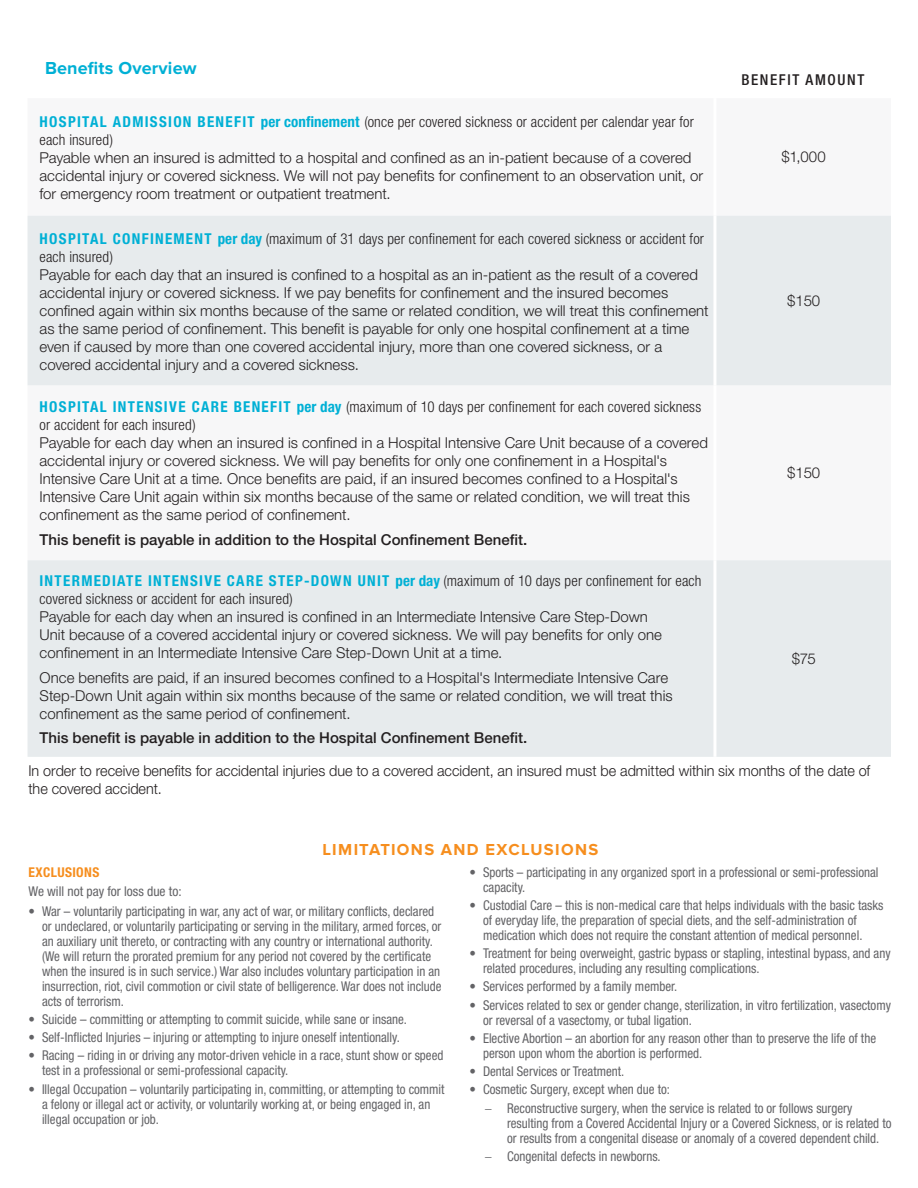
<style>
.page{position:relative;width:918px;height:1188px;background:#fff}
.page>*{position:absolute;margin:0;border:0;box-sizing:border-box;transform-origin:0 0}
.t1{font:700 18px "Proxima Nova";letter-spacing:.01em;color:#00b0d5}
.t2{font:700 16.5px "Proxima Nova";letter-spacing:.08em;color:#f68e1e}
.t3{font:300 15px/18px "Helvetica Neue CELT";color:#231f20}
.t4{font:300 condensed 15px/18px "Helvetica Neue LTCE";letter-spacing:.01em;color:#231f20}
.t5{font:300 15px/18px "Helvetica Neue CELT";color:#231f20;scale:.96 1}
.t6{font:500 15px "Helvetica Neue CELT";color:#231f20}
.t7{font:500 condensed 15px "Helvetica Neue LTCE";letter-spacing:.105em;color:#231f20}
.t8{font:condensed 13.5px/15px "Helvetica Neue LTCE";color:#636366;scale:.96 1}
.t9{font:condensed 13.5px "Helvetica Neue LTCE";color:#636366}
.t10{font:700 condensed 13.5px "Helvetica Neue LTCE";letter-spacing:.03em;color:#f68e1e}
.s1{font-weight:700;color:#00b0d5}
.s2{font-family:"Helvetica Neue CELT";font-weight:300;font-stretch:normal}
</style>
<div class="page">
<svg style="left:28px;top:216px;width:863px;height:541px;fill:#e7ebed"></svg>
<hr style="left:713px;top:216px;width:3px;height:169px;background:#fff">
<hr style="left:713px;top:385px;width:3px;height:175px;background:#fff">
<hr style="left:713px;top:560px;width:3px;height:197px;background:#fff">
<h1 class="t1" style="left:45px;top:57px;width:153px">Benefits Overview</h1>
<p class="t7" style="left:742px;top:70px;width:124px">BENEFIT AMOUNT</p>
<p class="t4" style="left:40px;top:113px;width:656px"><span class="s1">HOSPITAL ADMISSION BENEFIT per confinement</span> (once per covered sickness or accident per calendar year for each insured)</p>
<p class="t3" style="left:40px;top:149px;width:665px">Payable when an insured is admitted to a hospital and confined as an in-patient because of a covered accidental injury or covered sickness. We will not pay benefits for confinement to an observation unit, or for emergency room treatment or outpatient treatment.</p>
<p class="t3" style="left:782px;top:148px;width:46px">$1,000</p>
<p class="t4" style="left:40px;top:229px;width:666px"><span class="s1">HOSPITAL CONFINEMENT per day</span> (maximum of 31 days per confinement for each covered sickness or accident for each insured)</p>
<p class="t3" style="left:40px;top:265px;width:671px">Payable for each day that an insured is confined to a hospital as an in-patient as the result of a covered accidental injury or covered sickness. If we pay benefits for confinement and the insured becomes confined again within six months because of the same or related condition, we will treat this confinement as the same period of confinement. This benefit is payable for only one hospital confinement at a time even if caused by more than one covered accidental injury, more than one covered sickness, or a covered accidental injury and a covered sickness.</p>
<p class="t3" style="left:787px;top:291px;width:35px">$150</p>
<p class="t4" style="left:40px;top:398px;width:663px"><span class="s1">HOSPITAL INTENSIVE CARE BENEFIT per day</span> (maximum of 10 days per confinement for each covered sickness or accident for each insured)</p>
<p class="t3" style="left:40px;top:434px;width:670px">Payable for each day when an insured is confined in a Hospital Intensive Care Unit because of a covered accidental injury or covered sickness. We will pay benefits for only one confinement in a Hospital's Intensive Care Unit at a time. Once benefits are paid, if an insured becomes confined to a Hospital's Intensive Care Unit again within six months because of the same or related condition, we will treat this confinement as the same period of confinement.</p>
<p class="t6" style="left:40px;top:531px;width:489px">This benefit is payable in addition to the Hospital Confinement Benefit.</p>
<p class="t4" style="left:40px;top:571px;width:663px"><span class="s1">INTERMEDIATE INTENSIVE CARE STEP-DOWN UNIT per day</span> (maximum of 10 days per confinement for each covered sickness or accident for each insured)</p>
<p class="t3" style="left:40px;top:607px;width:624px">Payable for each day when an insured is confined in an Intermediate Intensive Care Step-Down<br>Unit because of a covered accidental injury or covered sickness. We will pay benefits for only one confinement in an Intermediate Intensive Care Step-Down Unit at a time.</p>
<p class="t3" style="left:40px;top:668px;width:635px">Once benefits are paid, if an insured becomes confined to a Hospital's Intermediate Intensive Care<br>Step-Down Unit again within six months because of the same or related condition, we will treat this confinement as the same period of confinement.</p>
<p class="t6" style="left:40px;top:729px;width:489px">This benefit is payable in addition to the Hospital Confinement Benefit.</p>
<p class="t3" style="left:787px;top:464px;width:35px">$150</p>
<p class="t3" style="left:792px;top:649px;width:25px">$75</p>
<p class="t5" style="left:28px;top:761px;width:878px">In order to receive benefits for accidental injuries due to a covered accident, an insured must be admitted within six months of the date of the covered accident.</p>
<p class="t2" style="left:323px;top:840px;width:277px">LIMITATIONS AND EXCLUSIONS</p>
<p class="t10" style="left:28px;top:864px;width:72px">EXCLUSIONS</p>
<p class="t9" style="left:28px;top:884px;width:155px">We will not pay for loss due to:</p>
<p class="t8" style="left:42px;top:903px;width:418px;text-indent:-14px"><span class="s2">•</span> War – voluntarily participating in war, any act of war, or military conflicts, declared or undeclared, or voluntarily participating or serving in the military, armed forces, or an auxiliary unit thereto, or contracting with any country or international authority. (We will return the prorated premium for any period not covered by the certificate when the insured is in such service.) War also includes voluntary participation in an insurrection, riot, civil commotion or civil state of belligerence. War does not include acts of terrorism.</p>
<p class="t8" style="left:28px;top:1012px;width:396px"><span class="s2">•</span> Suicide – committing or attempting to commit suicide, while sane or insane.</p>
<p class="t8" style="left:28px;top:1030px;width:388px"><span class="s2">•</span> Self-Inflicted Injuries – injuring or attempting to injure oneself intentionally.</p>
<p class="t8" style="left:42px;top:1048px;width:420px;text-indent:-14px"><span class="s2">•</span> Racing – riding in or driving any motor-driven vehicle in a race, stunt show or speed test in a professional or semi-professional capacity.</p>
<p class="t8" style="left:42px;top:1081px;width:421px;text-indent:-14px"><span class="s2">•</span> Illegal Occupation – voluntarily participating in, committing, or attempting to commit a felony or illegal act or activity, or voluntarily working at, or being engaged in, an illegal occupation or job.</p>
<p class="t8" style="left:483px;top:864px;width:413px;text-indent:-14px"><span class="s2">•</span> Sports – participating in any organized sport in a professional or semi-professional capacity.</p>
<p class="t8" style="left:483px;top:898px;width:419px;text-indent:-14px"><span class="s2">•</span> Custodial Care – this is non-medical care that helps individuals with the basic tasks of everyday life, the preparation of special diets, and the self-administration of medication which does not require the constant attention of medical personnel.</p>
<p class="t8" style="left:483px;top:946px;width:426px;text-indent:-14px"><span class="s2">•</span> Treatment for being overweight, gastric bypass or stapling, intestinal bypass, and any related procedures, including any resulting complications.</p>
<p class="t8" style="left:470px;top:979px;width:218px"><span class="s2">•</span> Services performed by a family member.</p>
<p class="t8" style="left:483px;top:997px;width:427px;text-indent:-14px"><span class="s2">•</span> Services related to sex or gender change, sterilization, in vitro fertilization, vasectomy or reversal of a vasectomy, or tubal ligation.</p>
<p class="t8" style="left:483px;top:1031px;width:411px;text-indent:-14px"><span class="s2">•</span> Elective Abortion – an abortion for any reason other than to preserve the life of the person upon whom the abortion is performed.</p>
<p class="t8" style="left:470px;top:1064px;width:163px"><span class="s2">•</span> Dental Services or Treatment.</p>
<p class="t8" style="left:485px;top:1080px;width:385px;line-height:18.3px;text-indent:-15px"><span class="s2">•</span> Cosmetic Surgery, except when due to:<br><span class="s2">−</span> Reconstructive surgery, when the service is related to or follows surgery</p>
<p class="t8" style="left:507px;top:1115px;width:402px">resulting from a Covered Accidental Injury or a Covered Sickness, or is related to or results from a congenital disease or anomaly of a covered dependent child.</p>
<p class="t8" style="left:485px;top:1148px;width:185px"><span class="s2">−</span> Congenital defects in newborns.</p>
</div>
